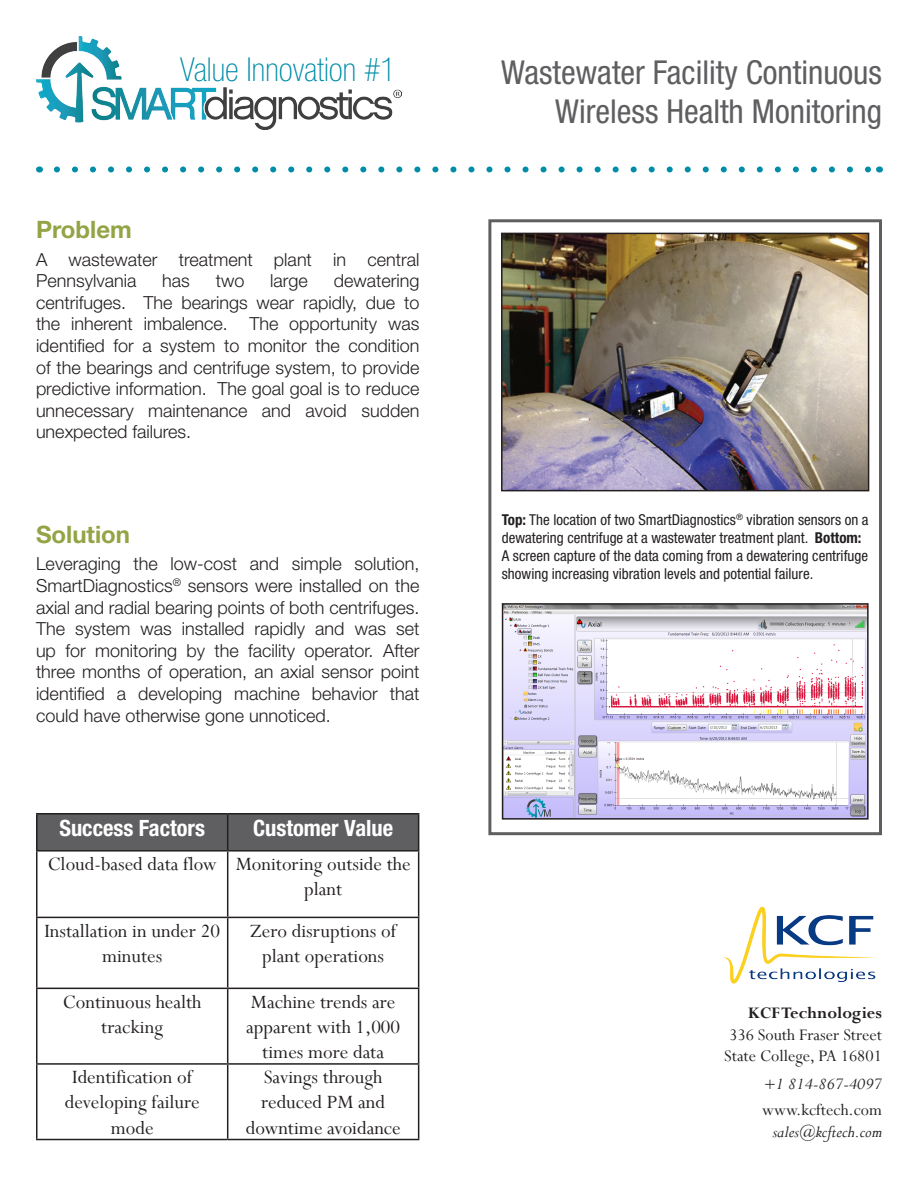
<style>
.page{position:relative;width:918px;height:1188px;background:#fff}
.page>*{position:absolute;margin:0;border:0;box-sizing:border-box;transform-origin:0 0}
.t1{font:condensed 33px/39.6px "Helvetica Neue LT Std";color:#5f5f62;text-align:right}
.t2{font:100 condensed 33px "Helvetica Neue LT Std";color:#008da8}
.t3{font:700 24px "Helvetica Neue LT Std";color:#93a445}
.t4{font:700 condensed 22.5px "Helvetica Neue LT Std";color:#fff}
.t5{font:21px/25.2px "Perpetua";color:#231f20;text-align:center}
.t6{font:300 18px/21.6px "Helvetica Neue LT Std";color:#231f20;text-align:justify}
.t7{font:18px "Perpetua";color:#231f20}
.t8{font:italic 18px "Perpetua";color:#231f20}
.t9{font:700 18px "Perpetua";color:#231f20}
.t10{font:condensed 15px/18px "Helvetica Neue LT Std";color:#231f20}
.s1{font-weight:700}
</style>
<div class="page">
<img style="left:36px;top:36px;width:365px;height:94px">
<svg style="left:57px;top:166px;width:813px;height:6px"></svg>
<div style="left:38px;top:814px;width:380px;height:36px;background:#5f5f62"></div>
<hr style="left:36px;top:813px;width:192px;height:1px;background:#231f20">
<hr style="left:36px;top:814px;width:2px;height:36px;background:#231f20">
<hr style="left:228px;top:813px;width:191px;height:1px;background:#231f20">
<hr style="left:227px;top:814px;width:1px;height:36px;background:#231f20">
<hr style="left:418px;top:814px;width:1px;height:36px;background:#231f20">
<hr style="left:36px;top:850px;width:192px;height:2px;background:#231f20">
<hr style="left:36px;top:852px;width:2px;height:65px;background:#231f20">
<hr style="left:228px;top:850px;width:191px;height:2px;background:#231f20">
<hr style="left:227px;top:852px;width:1px;height:65px;background:#231f20">
<hr style="left:418px;top:852px;width:1px;height:65px;background:#231f20">
<hr style="left:36px;top:917px;width:192px;height:1px;background:#231f20">
<hr style="left:36px;top:918px;width:2px;height:70px;background:#231f20">
<hr style="left:228px;top:917px;width:191px;height:1px;background:#231f20">
<hr style="left:227px;top:918px;width:1px;height:70px;background:#231f20">
<hr style="left:418px;top:918px;width:1px;height:70px;background:#231f20">
<hr style="left:36px;top:988px;width:192px;height:1px;background:#231f20">
<hr style="left:36px;top:989px;width:2px;height:74px;background:#231f20">
<hr style="left:228px;top:988px;width:191px;height:1px;background:#231f20">
<hr style="left:227px;top:989px;width:1px;height:74px;background:#231f20">
<hr style="left:418px;top:989px;width:1px;height:74px;background:#231f20">
<hr style="left:36px;top:1063px;width:192px;height:2px;background:#231f20">
<hr style="left:36px;top:1065px;width:2px;height:74px;background:#231f20">
<hr style="left:228px;top:1063px;width:191px;height:2px;background:#231f20">
<hr style="left:227px;top:1065px;width:1px;height:74px;background:#231f20">
<hr style="left:418px;top:1065px;width:1px;height:74px;background:#231f20">
<hr style="left:36px;top:1139px;width:192px;height:1px;background:#231f20">
<hr style="left:228px;top:1139px;width:191px;height:1px;background:#231f20">
<div style="left:488px;top:219px;width:394px;height:616px;border:3px solid #5f5f62"></div>
<img style="left:723px;top:906px;width:154px;height:78px">
<img style="left:505px;top:606px;width:361px;height:211px">
<div style="left:502px;top:603px;width:367px;height:217px;border:2px solid #231f20"></div>
<img style="left:504px;top:236px;width:362px;height:252px">
<div style="left:501px;top:233px;width:368px;height:258px;border:2px solid #231f20"></div>
<p class="t2" style="left:180px;top:50px;width:217px">Value Innovation #1</p>
<p class="t3" style="left:36px;top:215px;width:97px">Problem</p>
<p class="t6" style="left:36px;top:248px;width:385px">A wastewater treatment plant in central<br>Pennsylvania</p>
<p class="t6" style="left:36px;top:270px;width:385px;text-indent:298px">dewatering centrifuges. The bearings wear rapidly, due to the inherent imbalence. The opportunity was identified for a system to monitor the condition of the bearings and centrifuge system, to provide predictive information. The goal goal is to reduce unnecessary maintenance and avoid sudden unexpected failures.</p>
<p class="t6" style="left:162px;top:270px;width:29px">has</p>
<p class="t6" style="left:216px;top:270px;width:30px">two</p>
<p class="t6" style="left:270px;top:270px;width:39px">large</p>
<p class="t3" style="left:36px;top:519px;width:96px">Solution</p>
<p class="t6" style="left:36px;top:553px;width:385px">Leveraging the low-cost and simple solution, SmartDiagnostics<sup>®</sup> sensors were installed on the axial and radial bearing points of both centrifuges.<br>The system was installed rapidly and was set up for monitoring by the facility operator. After three months of operation, an axial sensor point identified a developing machine behavior that could have otherwise gone unnoticed.</p>
<p class="t4" style="left:59px;top:814px;width:147px">Success Factors</p>
<p class="t4" style="left:253px;top:814px;width:142px">Customer Value</p>
<p class="t5" style="left:48px;top:851px;width:171px">Cloud-based data flow</p>
<p class="t5" style="left:236px;top:851px;width:177px">Monitoring outside the plant</p>
<p class="t5" style="left:44px;top:918px;width:177px">Installation in under 20 minutes</p>
<p class="t5" style="left:250px;top:918px;width:148px">Zero disruptions of plant operations</p>
<p class="t5" style="left:63px;top:988px;width:140px">Continuous health tracking</p>
<p class="t5" style="left:246px;top:988px;width:156px">Machine trends are apparent with 1,000 times more data</p>
<p class="t5" style="left:65px;top:1064px;width:136px">Identification of developing failure mode</p>
<p class="t5" style="left:246px;top:1064px;width:156px">Savings through reduced PM and downtime avoidance</p>
<p class="t1" style="left:501px;top:52px;width:382px">Wastewater Facility Continuous<br>Wireless Health Monitoring</p>
<p class="t10" style="left:502px;top:511px;width:368px"><span class="s1">Top:</span> The location of two SmartDiagnostics<sup>®</sup> vibration sensors on a dewatering centrifuge at a wastewater treatment plant. <span class="s1">Bottom:<br></span>A screen capture of the data coming from a dewatering centrifuge showing increasing vibration levels and potential failure.</p>
<p class="t9" style="left:748px;top:1002px;width:135px">KCF Technologies</p>
<p class="t7" style="left:729px;top:1023px;width:154px">336 South Fraser Street</p>
<p class="t7" style="left:724px;top:1045px;width:159px">State College, PA 16801</p>
<p class="t8" style="left:764px;top:1072px;width:120px">+1 814-867-4097</p>
<p class="t7" style="left:762px;top:1098px;width:121px">www.kcftech.com</p>
<p class="t8" style="left:773px;top:1120px;width:111px">sales@kcftech.com</p>
</div>
